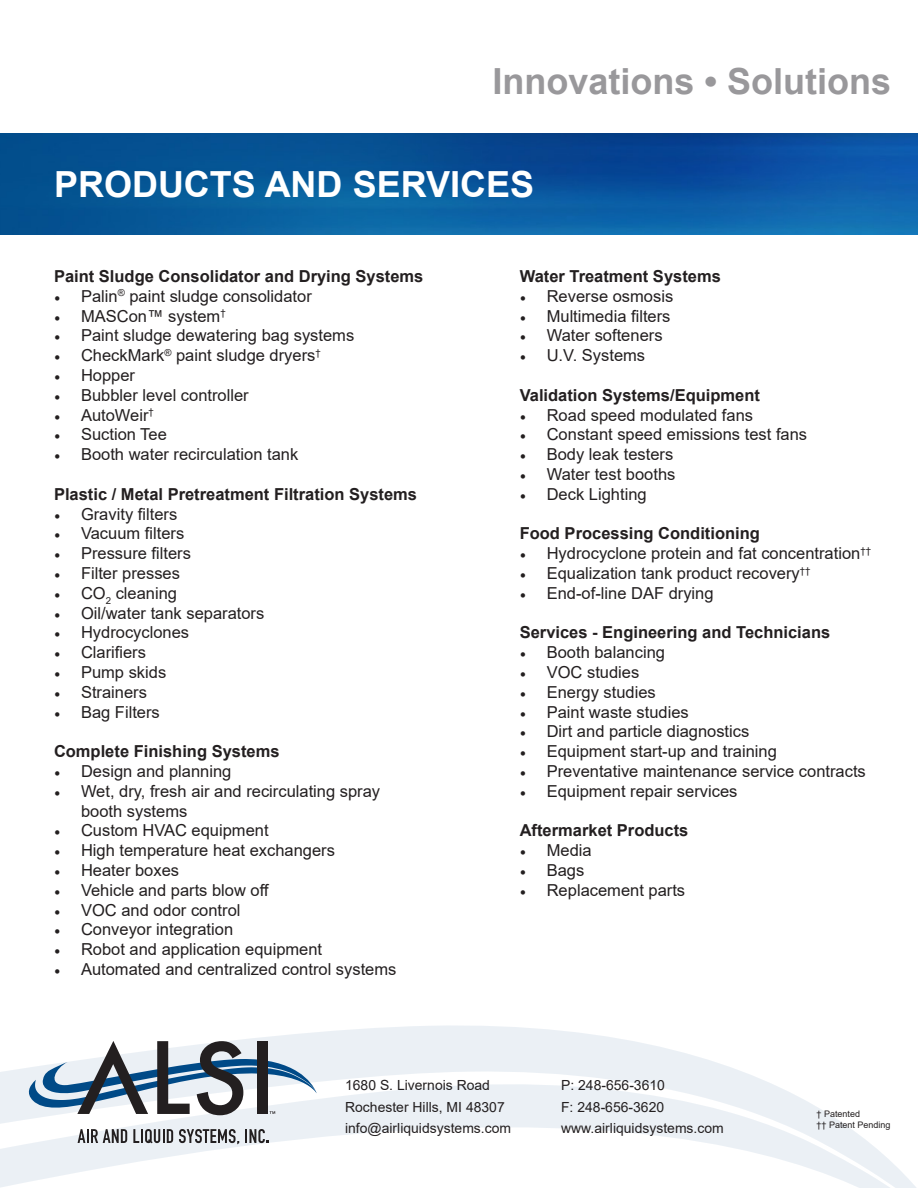
<style>
.page{position:relative;width:918px;height:1188px;background:#fff}
.page>*{position:absolute;margin:0;border:0;box-sizing:border-box;transform-origin:0 0}
.t1{font:700 36px "Arial";color:#99989b}
.t2{font:700 36px "Arial";color:#fff}
.t3{font:16.5px/19.8px "Arial";color:#231f20}
.t4{font:700 16.5px "Arial";color:#231f20}
.t5{font:13.95px "Arial";color:#231f20}
.t6{font:9px "Arial";color:#231f20}
.s1{font-family:"Minion Pro"}
</style>
<div class="page">
<svg style="left:270px;top:1025px;width:337px;height:12px;fill:#ebf0f5"></svg>
<svg style="left:0;top:1037px;width:916px;height:151px"></svg>
<img style="left:0;top:133px;width:918px;height:102px">
<svg style="left:78px;top:1129px;width:49px;height:14px"></svg>
<svg style="left:133px;top:1129px;width:40px;height:14px"></svg>
<svg style="left:179px;top:1129px;width:60px;height:15px"></svg>
<svg style="left:245px;top:1129px;width:23px;height:14px"></svg>
<svg style="left:26px;top:1041px;width:291px;height:80px"></svg>
<h1 class="t1" style="left:492px;top:56px;width:400px">Innovations • Solutions</h1>
<p class="t2" style="left:54px;top:159px;width:482px">PRODUCTS AND SERVICES</p>
<p class="t4" style="left:54px;top:265px;width:371px">Paint Sludge Consolidator and Drying Systems</p>
<p class="t3" style="left:54px;top:286px;width:259px"><span class="s1">•</span> Palin<sup>®</sup> paint sludge consolidator</p>
<p class="t3" style="left:54px;top:306px;width:173px"><span class="s1">•</span> MASCon™ system<sup>†</sup></p>
<p class="t3" style="left:54px;top:326px;width:302px"><span class="s1">•</span> Paint sludge dewatering bag systems</p>
<p class="t3" style="left:54px;top:345px;width:268px"><span class="s1">•</span> CheckMark<sup>®</sup> paint sludge dryers<sup>†</sup></p>
<p class="t3" style="left:54px;top:365px;width:83px"><span class="s1">•</span> Hopper</p>
<p class="t3" style="left:54px;top:385px;width:196px"><span class="s1">•</span> Bubbler level controller</p>
<p class="t3" style="left:54px;top:405px;width:101px"><span class="s1">•</span> AutoWeir<sup>†</sup></p>
<p class="t3" style="left:54px;top:425px;width:114px"><span class="s1">•</span> Suction Tee</p>
<p class="t3" style="left:54px;top:444px;width:246px"><span class="s1">•</span> Booth water recirculation tank</p>
<p class="t4" style="left:54px;top:482px;width:365px">Plastic / Metal Pretreatment Filtration Systems</p>
<p class="t3" style="left:54px;top:504px;width:125px"><span class="s1">•</span> Gravity filters</p>
<p class="t3" style="left:54px;top:524px;width:132px"><span class="s1">•</span> Vacuum filters</p>
<p class="t3" style="left:54px;top:543px;width:139px"><span class="s1">•</span> Pressure filters</p>
<p class="t3" style="left:54px;top:563px;width:128px"><span class="s1">•</span> Filter presses</p>
<p class="t3" style="left:54px;top:583px;width:125px"><span class="s1">•</span> CO<sub>2</sub> cleaning</p>
<p class="t3" style="left:54px;top:603px;width:212px"><span class="s1">•</span> Oil/water tank separators</p>
<p class="t3" style="left:54px;top:623px;width:137px"><span class="s1">•</span> Hydrocyclones</p>
<p class="t3" style="left:54px;top:642px;width:94px"><span class="s1">•</span> Clarifiers</p>
<p class="t3" style="left:54px;top:662px;width:114px"><span class="s1">•</span> Pump skids</p>
<p class="t3" style="left:54px;top:682px;width:95px"><span class="s1">•</span> Strainers</p>
<p class="t3" style="left:54px;top:702px;width:107px"><span class="s1">•</span> Bag Filters</p>
<p class="t4" style="left:54px;top:740px;width:227px">Complete Finishing Systems</p>
<p class="t3" style="left:54px;top:761px;width:179px"><span class="s1">•</span> Design and planning</p>
<p class="t3" style="left:81px;top:781px;width:301px;text-indent:-27px"><span class="s1">•</span> Wet, dry, fresh air and recirculating spray booth systems</p>
<p class="t3" style="left:54px;top:821px;width:216px"><span class="s1">•</span> Custom HVAC equipment</p>
<p class="t3" style="left:54px;top:840px;width:283px"><span class="s1">•</span> High temperature heat exchangers</p>
<p class="t3" style="left:54px;top:860px;width:127px"><span class="s1">•</span> Heater boxes</p>
<p class="t3" style="left:54px;top:880px;width:217px"><span class="s1">•</span> Vehicle and parts blow off</p>
<p class="t3" style="left:54px;top:900px;width:188px"><span class="s1">•</span> VOC and odor control</p>
<p class="t3" style="left:54px;top:920px;width:181px"><span class="s1">•</span> Conveyor integration</p>
<p class="t3" style="left:54px;top:939px;width:270px"><span class="s1">•</span> Robot and application equipment</p>
<p class="t3" style="left:54px;top:959px;width:344px"><span class="s1">•</span> Automated and centralized control systems</p>
<p class="t4" style="left:520px;top:265px;width:203px">Water Treatment Systems</p>
<p class="t3" style="left:520px;top:286px;width:155px"><span class="s1">•</span> Reverse osmosis</p>
<p class="t3" style="left:520px;top:306px;width:152px"><span class="s1">•</span> Multimedia filters</p>
<p class="t3" style="left:520px;top:326px;width:144px"><span class="s1">•</span> Water softeners</p>
<p class="t3" style="left:520px;top:345px;width:127px"><span class="s1">•</span> U.V. Systems</p>
<p class="t4" style="left:520px;top:383px;width:242px">Validation Systems/Equipment</p>
<p class="t3" style="left:520px;top:405px;width:235px"><span class="s1">•</span> Road speed modulated fans</p>
<p class="t3" style="left:520px;top:425px;width:289px"><span class="s1">•</span> Constant speed emissions test fans</p>
<p class="t3" style="left:520px;top:444px;width:155px"><span class="s1">•</span> Body leak testers</p>
<p class="t3" style="left:520px;top:464px;width:157px"><span class="s1">•</span> Water test booths</p>
<p class="t3" style="left:520px;top:484px;width:128px"><span class="s1">•</span> Deck Lighting</p>
<p class="t4" style="left:520px;top:522px;width:242px">Food Processing Conditioning</p>
<p class="t3" style="left:520px;top:543px;width:353px"><span class="s1">•</span> Hydrocyclone protein and fat concentration<sup>††</sup></p>
<p class="t3" style="left:520px;top:563px;width:292px"><span class="s1">•</span> Equalization tank product recovery<sup>††</sup></p>
<p class="t3" style="left:520px;top:583px;width:195px"><span class="s1">•</span> End-of-line DAF drying</p>
<p class="t4" style="left:520px;top:621px;width:312px">Services - Engineering and Technicians</p>
<p class="t3" style="left:520px;top:642px;width:147px"><span class="s1">•</span> Booth balancing</p>
<p class="t3" style="left:520px;top:662px;width:121px"><span class="s1">•</span> VOC studies</p>
<p class="t3" style="left:520px;top:682px;width:138px"><span class="s1">•</span> Energy studies</p>
<p class="t3" style="left:520px;top:702px;width:171px"><span class="s1">•</span> Paint waste studies</p>
<p class="t3" style="left:520px;top:722px;width:231px"><span class="s1">•</span> Dirt and particle diagnostics</p>
<p class="t3" style="left:520px;top:741px;width:259px"><span class="s1">•</span> Equipment start-up and training</p>
<p class="t3" style="left:520px;top:761px;width:348px"><span class="s1">•</span> Preventative maintenance service contracts</p>
<p class="t3" style="left:520px;top:781px;width:219px"><span class="s1">•</span> Equipment repair services</p>
<p class="t4" style="left:520px;top:819px;width:170px">Aftermarket Products</p>
<p class="t3" style="left:520px;top:840px;width:73px"><span class="s1">•</span> Media</p>
<p class="t3" style="left:520px;top:860px;width:66px"><span class="s1">•</span> Bags</p>
<p class="t3" style="left:520px;top:880px;width:167px"><span class="s1">•</span> Replacement parts</p>
<p class="t5" style="left:345px;top:1076px;width:146px">1680 S. Livernois Road</p>
<p class="t5" style="left:561px;top:1076px;width:105px">P: 248-656-3610</p>
<p class="t5" style="left:345px;top:1097px;width:161px">Rochester Hills, MI 48307</p>
<p class="t5" style="left:561px;top:1097px;width:105px">F: 248-656-3620</p>
<p class="t5" style="left:345px;top:1119px;width:167px">info@airliquidsystems.com</p>
<p class="t5" style="left:561px;top:1119px;width:164px">www.airliquidsystems.com</p>
<p class="t6" style="left:817px;top:1108px;width:45px">† Patented</p>
<p class="t6" style="left:817px;top:1119px;width:76px">†† Patent Pending</p>
</div>
